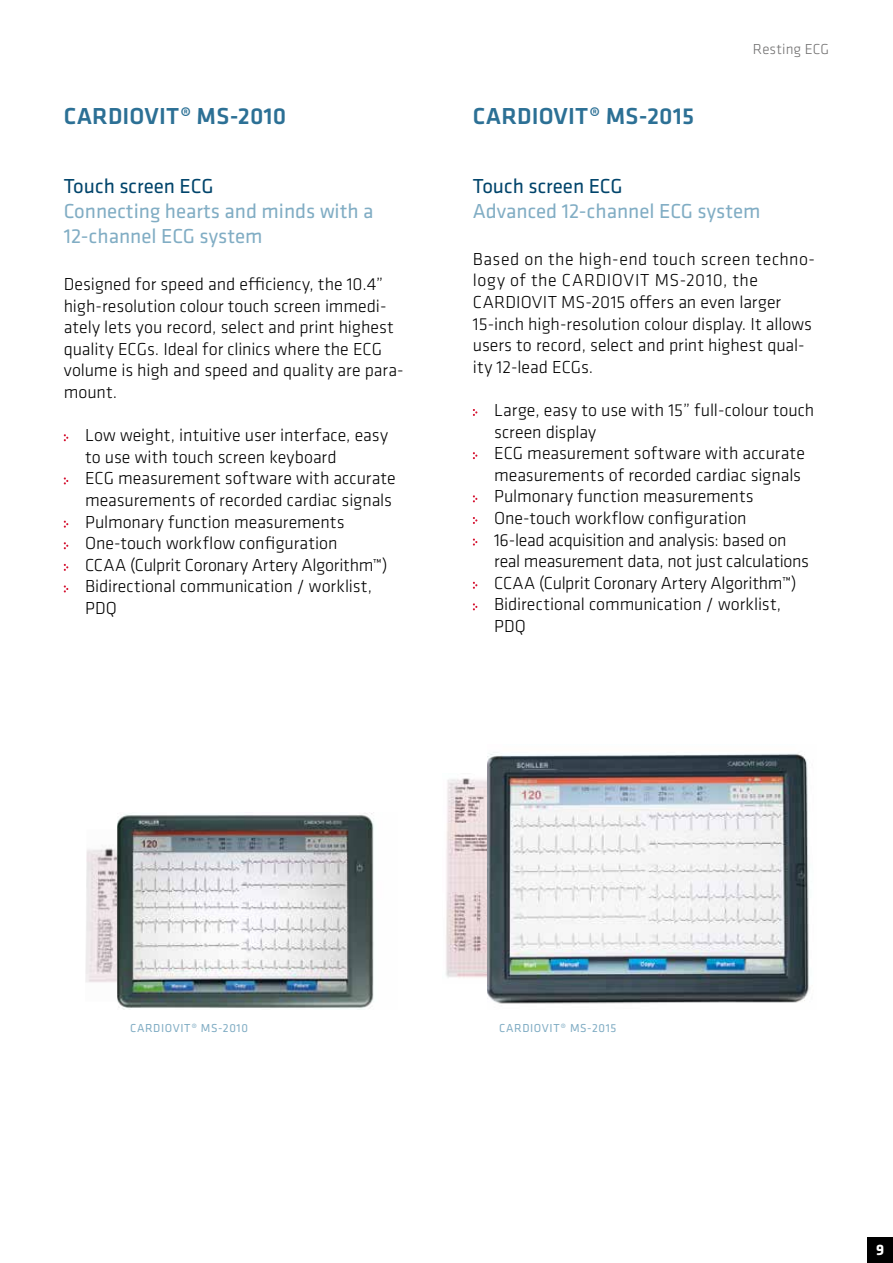
<style>
.page{position:relative;width:893px;height:1263px;background:#fff}
.page>*{position:absolute;margin:0;border:0;box-sizing:border-box;transform-origin:0 0}
.t1{font:500 24px "Klavika";letter-spacing:.005em;color:#2c7095}
.t2{font:21px/25.2px "Klavika";color:#81adc4}
.t3{font:21px "Klavika";color:#00446b}
.t4{font:300 18px/21.6px "Klavika";color:#000}
.t5{font:700 15.75px "Klavika";color:#fff}
.t6{font:300 15px "Klavika";letter-spacing:.01em;color:#706f6f}
.t7{font:12px "Klavika";letter-spacing:.05em;color:#81adc4}
</style>
<div class="page">
<img style="left:446px;top:778px;width:41px;height:200px">
<img style="left:85px;top:848px;width:32px;height:135px">
<img style="left:117px;top:813px;width:257px;height:197px">
<img style="left:487px;top:753px;width:322px;height:251px">
<svg style="left:64px;top:434px;width:4px;height:7px"></svg>
<svg style="left:64px;top:477px;width:4px;height:7px"></svg>
<svg style="left:64px;top:520px;width:4px;height:8px"></svg>
<svg style="left:64px;top:542px;width:4px;height:7px"></svg>
<svg style="left:64px;top:564px;width:4px;height:7px"></svg>
<svg style="left:64px;top:585px;width:4px;height:7px"></svg>
<svg style="left:473px;top:409px;width:4px;height:7px"></svg>
<svg style="left:473px;top:452px;width:4px;height:7px"></svg>
<svg style="left:473px;top:495px;width:4px;height:7px"></svg>
<svg style="left:473px;top:517px;width:4px;height:7px"></svg>
<svg style="left:473px;top:538px;width:4px;height:8px"></svg>
<svg style="left:473px;top:582px;width:4px;height:7px"></svg>
<svg style="left:473px;top:603px;width:4px;height:7px"></svg>
<div style="left:867px;top:1237px;width:26px;height:26px;background:#000"></div>
<h1 class="t1" style="left:64px;top:100px;width:224px">CARDIOVIT® MS-2010</h1>
<p class="t3" style="left:64px;top:172px;width:151px">Touch screen ECG</p>
<p class="t2" style="left:64px;top:198px;width:311px">Connecting hearts and minds with a<br>12-channel ECG system</p>
<p class="t4" style="left:64px;top:273px;width:341px">Designed for speed and efficiency, the 10.4” high-resolution colour touch screen immedi&shy;ately lets you record, select and print highest quality ECGs. Ideal for clinics where the ECG volume is high and speed and quality are para&shy;mount.</p>
<p class="t4" style="left:85px;top:424px;width:312px">Low weight, intuitive user interface, easy to use with touch screen keyboard<br>ECG measurement software with accurate measurements of recorded cardiac signals Pulmonary function measurements One-touch workflow configuration<br>CCAA (Culprit Coronary Artery Algorithm™)<br>Bidirectional communication / worklist, PDQ</p>
<h1 class="t1" style="left:473px;top:100px;width:223px">CARDIOVIT® MS-2015</h1>
<p class="t6" style="left:753px;top:40px;width:78px">Resting ECG</p>
<p class="t3" style="left:473px;top:172px;width:151px">Touch screen ECG</p>
<p class="t2" style="left:473px;top:198px;width:289px">Advanced 12-channel ECG system</p>
<p class="t4" style="left:473px;top:248px;width:344px">Based on the high-end touch screen techno&shy;logy of the CARDIOVIT MS-2010, the CARDIOVIT MS-2015 offers an even larger 15-inch high-resolution colour display. It allows users to record, select and print highest qual&shy;ity 12-lead ECGs.</p>
<p class="t4" style="left:494px;top:399px;width:322px">Large, easy to use with 15” full-colour touch screen display<br>ECG measurement software with accurate measurements of recorded cardiac signals Pulmonary function measurements One-touch workflow configuration<br>16-lead acquisition and analysis: based on real measurement data, not just calculations CCAA (Culprit Coronary Artery Algorithm™)<br>Bidirectional communication / worklist, PDQ</p>
<p class="t7" style="left:130px;top:1020px;width:119px">CARDIOVIT® MS-2010</p>
<p class="t7" style="left:499px;top:1020px;width:119px">CARDIOVIT® MS-2015</p>
<p class="t5" style="left:876px;top:1239px;width:10px">9</p>
</div>
